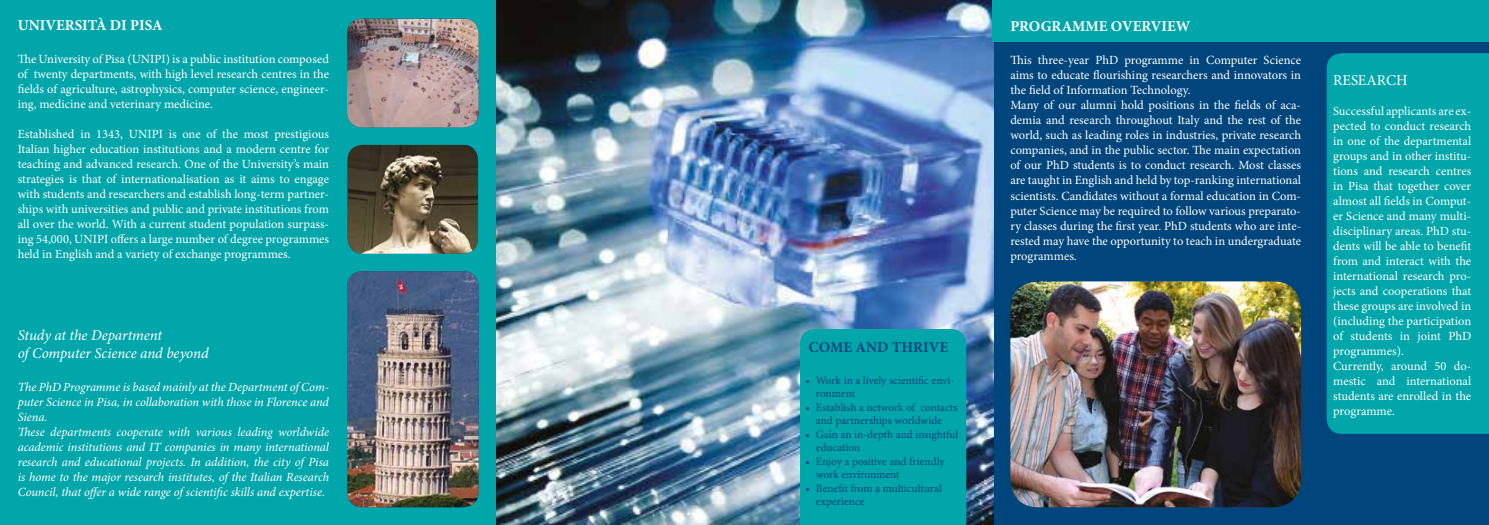
<style>
.page{position:relative;width:1489px;height:525px;background:#fff}
.page>*{position:absolute;margin:0;border:0;box-sizing:border-box;transform-origin:0 0}
.t1{font:italic 15px/18px "Minion Pro";letter-spacing:-.005em;color:#fff}
.t2{font:700 15px "Minion Pro";color:#fff}
.t3{font:700 15px "Minion Pro";color:#00457c}
.t4{font:15px "Minion Pro";color:#fff}
.t5{font:12.5px/15px "Minion Pro";color:#fff}
.t6{font:italic 12.5px/15px "Minion Pro";letter-spacing:-.005em;color:#fff}
.t7{font:11.25px/13.5px "Minion Pro";color:#00457c}
</style>
<div class="page">
<img style="left:495px;top:0;width:499px;height:524px">
<div style="left:994px;top:0;width:494px;height:524px;background:#00457c"></div>
<div style="left:992px;top:0;width:496px;height:42px;background:#00a6aa"></div>
<div style="left:0;top:0;width:495px;height:524px;background:#00a6aa"></div>
<div style="left:1326px;top:53px;width:162px;height:380px;background:#00a6aa"></div>
<div style="left:800px;top:329px;width:166px;height:195px;background:#00a6aa"></div>
<img style="left:347px;top:19px;width:131px;height:108px">
<img style="left:347px;top:271px;width:131px;height:236px">
<img style="left:347px;top:145px;width:131px;height:108px">
<img style="left:1010px;top:281px;width:290px;height:226px">
<p class="t2" style="left:18px;top:14px;width:147px">UNIVERSITÀ DI PISA</p>
<p class="t5" style="left:18px;top:51px;width:313px;text-align:justify">The University of Pisa (UNIPI) is a public institution composed of twenty departments, with high level research centres in the fields of agriculture, astrophysics, computer science, engineer&shy;ing, medicine and veterinary medicine.</p>
<p class="t5" style="left:18px;top:126px;width:313px;text-align:justify">Established in 1343, UNIPI is one of the most prestigious Italian higher education institutions and a modern centre for teaching and advanced research. One of the University’s main strategies is that of internationalisation as it aims to engage with students and researchers and establish long-term partner&shy;ships with universities and public and private institutions from all over the world. With a current student population surpass&shy;ing 54,000, UNIPI offers a large number of degree programmes held in English and a variety of exchange programmes.</p>
<p class="t1" style="left:18px;top:326px;width:192px">Study at the Department<br>of Computer Science and beyond</p>
<p class="t6" style="left:18px;top:379px;width:313px">The PhD Programme is based mainly at the Department of Com&shy;puter Science in Pisa, in collaboration with those in Florence and Siena.<br>These departments cooperate with various leading worldwide academic institutions and IT companies in many international research and educational projects. In addition, the city of Pisa is home to the major research institutes, of the Italian Research Council, that offer a wide range of scientific skills and expertise.</p>
<p class="t3" style="left:808px;top:336px;width:141px">COME AND THRIVE</p>
<p class="t7" style="left:816px;top:373px;width:140px;text-indent:-11px">• Work in a lively scientific envi&shy;ronment</p>
<p class="t7" style="left:805px;top:400px;width:154px;text-align:center">• Establish a network of contacts and partnerships worldwide</p>
<p class="t7" style="left:816px;top:427px;width:144px;text-indent:-11px">• Gain an in-depth and insightful education</p>
<p class="t7" style="left:816px;top:454px;width:130px;text-indent:-11px">• Enjoy a positive and friendly work environment</p>
<p class="t7" style="left:816px;top:481px;width:127px;text-indent:-11px">• Benefit from a multicultural experience</p>
<p class="t2" style="left:1010px;top:16px;width:182px">PROGRAMME OVERVIEW</p>
<p class="t5" style="left:1010px;top:53px;width:292px">This three-year PhD programme in Computer Science aims to educate flourishing researchers and innovators in the field of Information Technology.<br>Many of our alumni hold positions in the fields of aca&shy;demia and research throughout Italy and the rest of the world, such as leading roles in industries, private research companies, and in the public sector. The main expectation of our PhD students is to conduct research. Most classes are taught in English and held by top-ranking international scientists. Candidates without a formal education in Com&shy;puter Science may be required to follow various preparato&shy;ry classes during the first year. PhD students who are inte&shy;rested may have the opportunity to teach in undergraduate programmes.</p>
<p class="t4" style="left:1332px;top:70px;width:76px">RESEARCH</p>
<p class="t5" style="left:1332px;top:103px;width:140px">Successful applicants are ex&shy;pected to conduct research in one of the departmental groups and in other institu&shy;tions and research centres in Pisa that together cover almost all fields in Comput&shy;er Science and many multi&shy;disciplinary areas. PhD stu&shy;dents will be able to benefit from and interact with the international research pro&shy;jects and cooperations that these groups are involved in (including the participation of students in joint PhD programmes).<br>Currently, around 50 do&shy;mestic and international students are enrolled in the programme.</p>
</div>
